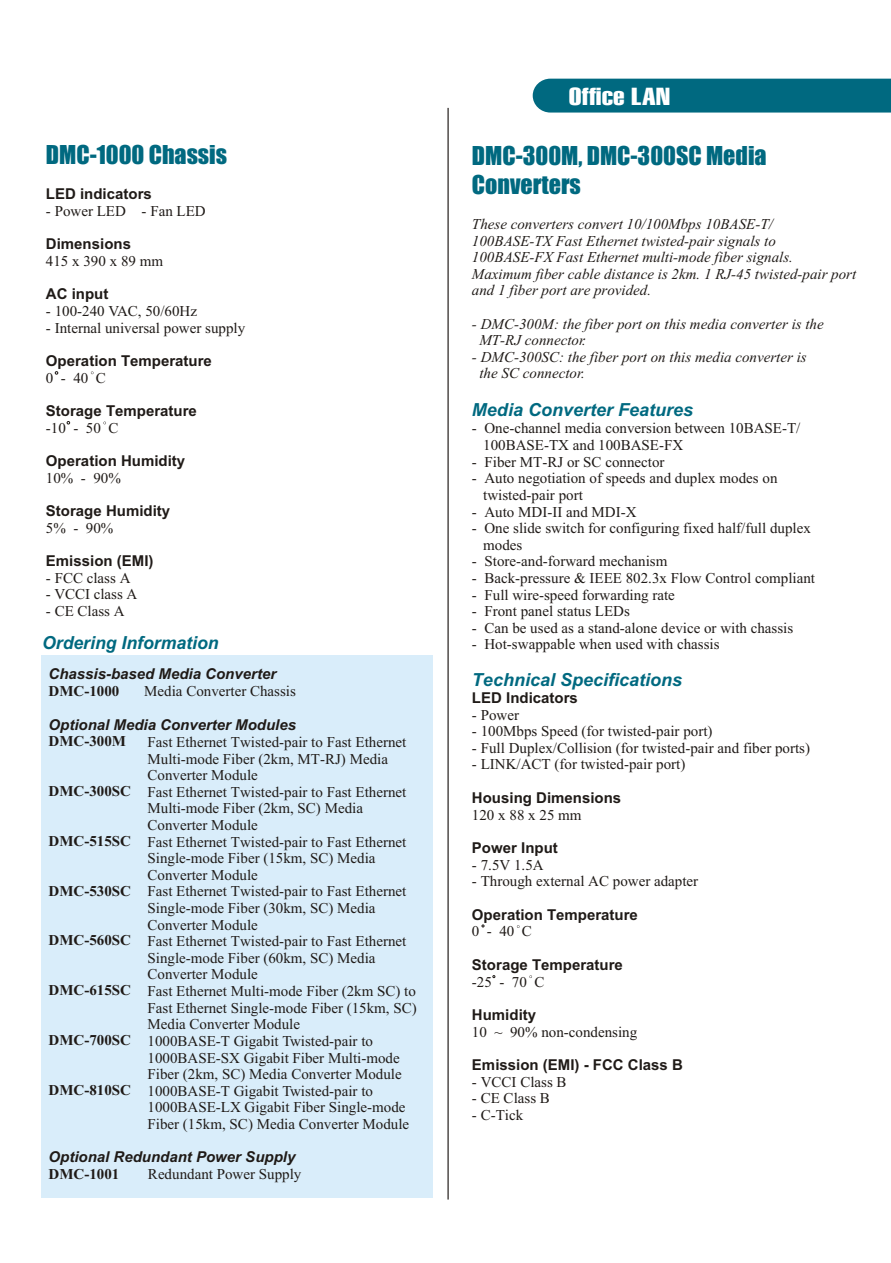
<style>
.page{position:relative;width:891px;height:1263px;background:#fff}
.page>*{position:absolute;margin:0;border:0;box-sizing:border-box;transform-origin:0 0}
.t1{font:24px/29.2px "Impact";color:#006980}
.t2{font:24px "Swiss 911 X Cm BT";color:#fff;scale:1.42 1}
.t3{font:italic 700 18px "Arial";color:#006980}
.t4{font:15px/16.6px "Times New Roman";color:#1f1a17}
.t5{font:italic 15px/16.6px "Times New Roman";color:#1f1a17}
.t6{font:700 15px "Arial";color:#1f1a17}
.t7{font:700 15px "Times New Roman";color:#1f1a17}
.t8{font:italic 700 15px "Arial";color:#1f1a17}
</style>
<div class="page">
<svg style="left:532px;top:78px;width:359px;height:35px"></svg>
<div style="left:41px;top:655px;width:392px;height:542px;background:#d9edfa"></div>
<hr style="left:448px;top:108px;width:1px;height:1092px;background:#1f1a17">
<h1 class="t1" style="left:46px;top:141px;width:183px">DMC-1000 Chassis</h1>
<p class="t6" style="left:46px;top:188px;width:107px">LED indicators</p>
<p class="t4" style="left:46px;top:204px;width:161px">- Power LED - Fan LED</p>
<p class="t6" style="left:46px;top:238px;width:87px">Dimensions</p>
<p class="t4" style="left:46px;top:254px;width:119px">415 x 390 x 89 mm</p>
<p class="t6" style="left:46px;top:288px;width:64px">AC input</p>
<p class="t4" style="left:46px;top:304px;width:153px">- 100-240 VAC, 50/60Hz</p>
<p class="t4" style="left:46px;top:321px;width:201px">- Internal universal power supply</p>
<p class="t6" style="left:46px;top:355px;width:167px">Operation Temperature</p>
<p class="t4" style="left:46px;top:371px;width:62px">0 - 40 C</p>
<p class="t6" style="left:46px;top:405px;width:152px">Storage Temperature</p>
<p class="t4" style="left:46px;top:421px;width:74px">-10 - 50 C</p>
<p class="t6" style="left:46px;top:455px;width:141px">Operation Humidity</p>
<p class="t4" style="left:46px;top:471px;width:76px">10% - 90%</p>
<p class="t6" style="left:46px;top:505px;width:126px">Storage Humidity</p>
<p class="t4" style="left:46px;top:521px;width:69px">5% - 90%</p>
<p class="t6" style="left:46px;top:555px;width:109px">Emission (EMI)</p>
<p class="t4" style="left:46px;top:571px;width:86px">- FCC class A</p>
<p class="t4" style="left:46px;top:587px;width:93px">- VCCI class A</p>
<p class="t4" style="left:46px;top:604px;width:80px">- CE Class A</p>
<p class="t3" style="left:42px;top:635px;width:178px">Ordering Information</p>
<p class="t8" style="left:49px;top:668px;width:229px">Chassis-based Media Converter</p>
<p class="t7" style="left:49px;top:686px;width:72px">DMC-1000</p>
<p class="t4" style="left:144px;top:684px;width:153px">Media Converter Chassis</p>
<p class="t8" style="left:49px;top:719px;width:249px">Optional Media Converter Modules</p>
<p class="t7" style="left:49px;top:736px;width:79px">DMC-300M</p>
<p class="t7" style="left:49px;top:786px;width:84px">DMC-300SC</p>
<p class="t7" style="left:49px;top:836px;width:84px">DMC-515SC</p>
<p class="t7" style="left:49px;top:885px;width:84px">DMC-530SC</p>
<p class="t7" style="left:49px;top:935px;width:84px">DMC-560SC</p>
<p class="t7" style="left:49px;top:985px;width:84px">DMC-615SC</p>
<p class="t7" style="left:49px;top:1035px;width:84px">DMC-700SC</p>
<p class="t7" style="left:49px;top:1085px;width:84px">DMC-810SC</p>
<p class="t4" style="left:148px;top:735px;width:271px">Fast Ethernet Twisted-pair to Fast Ethernet Multi-mode Fiber (2km, MT-RJ) Media Converter Module<br>Fast Ethernet Twisted-pair to Fast Ethernet Multi-mode Fiber (2km, SC) Media Converter Module<br>Fast Ethernet Twisted-pair to Fast Ethernet Single-mode Fiber (15km, SC) Media Converter Module<br>Fast Ethernet Twisted-pair to Fast Ethernet Single-mode Fiber (30km, SC) Media Converter Module<br>Fast Ethernet Twisted-pair to Fast Ethernet Single-mode Fiber (60km, SC) Media Converter Module<br>Fast Ethernet Multi-mode Fiber (2km SC) to Fast Ethernet Single-mode Fiber (15km, SC)<br>Media Converter Module<br>1000BASE-T Gigabit Twisted-pair to 1000BASE-SX Gigabit Fiber Multi-mode Fiber (2km, SC) Media Converter Module 1000BASE-T Gigabit Twisted-pair to 1000BASE-LX Gigabit Fiber Single-mode Fiber (15km, SC) Media Converter Module</p>
<p class="t8" style="left:49px;top:1151px;width:248px">Optional Redundant Power Supply</p>
<p class="t7" style="left:49px;top:1168px;width:72px">DMC-1001</p>
<p class="t4" style="left:148px;top:1167px;width:155px">Redundant Power Supply</p>
<h1 class="t2" style="left:569px;top:87px;width:73px">Office LAN</h1>
<h1 class="t1" style="left:472px;top:142px;width:296px">DMC-300M, DMC-300SC Media<br>Converters</h1>
<p class="t5" style="left:472px;top:217px;width:386px">These converters convert 10/100Mbps 10BASE-T/ 100BASE-TX Fast Ethernet twisted-pair signals to 100BASE-FX Fast Ethernet multi-mode fiber signals.<br>Maximum fiber cable distance is 2km. 1 RJ-45 twisted-pair port and 1 fiber port are provided.</p>
<p class="t5" style="left:479px;top:317px;width:346px;text-indent:-7px">- DMC-300M: the fiber port on this media converter is the<br>MT-RJ connector.</p>
<p class="t5" style="left:479px;top:350px;width:329px;text-indent:-7px">- DMC-300SC: the fiber port on this media converter is the SC connector.</p>
<p class="t3" style="left:472px;top:403px;width:223px">Media Converter Features</p>
<p class="t4" style="left:483px;top:422px;width:319px;text-indent:-11px">- One-channel media conversion between 10BASE-T/<br>100BASE-TX and 100BASE-FX</p>
<p class="t4" style="left:472px;top:455px;width:194px">- Fiber MT-RJ or SC connector</p>
<p class="t4" style="left:483px;top:471px;width:296px;text-indent:-11px">- Auto negotiation of speeds and duplex modes on twisted-pair port</p>
<p class="t4" style="left:472px;top:505px;width:166px">- Auto MDI-II and MDI-X</p>
<p class="t4" style="left:483px;top:521px;width:329px;text-indent:-11px">- One slide switch for configuring fixed half/full duplex modes</p>
<p class="t4" style="left:472px;top:554px;width:197px">- Store-and-forward mechanism</p>
<p class="t4" style="left:472px;top:571px;width:345px">- Back-pressure &amp; IEEE 802.3x Flow Control compliant</p>
<p class="t4" style="left:472px;top:588px;width:204px">- Full wire-speed forwarding rate</p>
<p class="t4" style="left:472px;top:604px;width:159px">- Front panel status LEDs</p>
<p class="t4" style="left:472px;top:621px;width:323px">- Can be used as a stand-alone device or with chassis</p>
<p class="t4" style="left:472px;top:638px;width:249px">- Hot-swappable when used with chassis</p>
<p class="t6" style="left:472px;top:692px;width:107px">LED Indicators</p>
<p class="t4" style="left:472px;top:708px;width:49px">- Power</p>
<p class="t4" style="left:472px;top:724px;width:242px">- 100Mbps Speed (for twisted-pair port)</p>
<p class="t4" style="left:472px;top:741px;width:340px">- Full Duplex/Collision (for twisted-pair and fiber ports)</p>
<p class="t4" style="left:472px;top:757px;width:215px">- LINK/ACT (for twisted-pair port)</p>
<p class="t6" style="left:472px;top:792px;width:151px">Housing Dimensions</p>
<p class="t4" style="left:472px;top:808px;width:111px">120 x 88 x 25 mm</p>
<p class="t6" style="left:472px;top:842px;width:87px">Power Input</p>
<p class="t4" style="left:472px;top:858px;width:73px">- 7.5V 1.5A</p>
<p class="t4" style="left:472px;top:874px;width:228px">- Through external AC power adapter</p>
<p class="t6" style="left:472px;top:909px;width:167px">Operation Temperature</p>
<p class="t4" style="left:472px;top:924px;width:62px">0 - 40 C</p>
<p class="t6" style="left:472px;top:959px;width:152px">Storage Temperature</p>
<p class="t4" style="left:472px;top:975px;width:74px">-25 - 70 C</p>
<p class="t6" style="left:472px;top:1009px;width:66px">Humidity</p>
<p class="t4" style="left:472px;top:1025px;width:167px">10 ~ 90% non-condensing</p>
<p class="t6" style="left:472px;top:1059px;width:212px">Emission (EMI) - FCC Class B</p>
<p class="t4" style="left:472px;top:1075px;width:96px">- VCCI Class B</p>
<p class="t4" style="left:472px;top:1091px;width:79px">- CE Class B</p>
<p class="t4" style="left:472px;top:1108px;width:53px">- C-Tick</p>
<p class="t3" style="left:472px;top:673px;width:212px">Technical Specifications</p>
</div>
